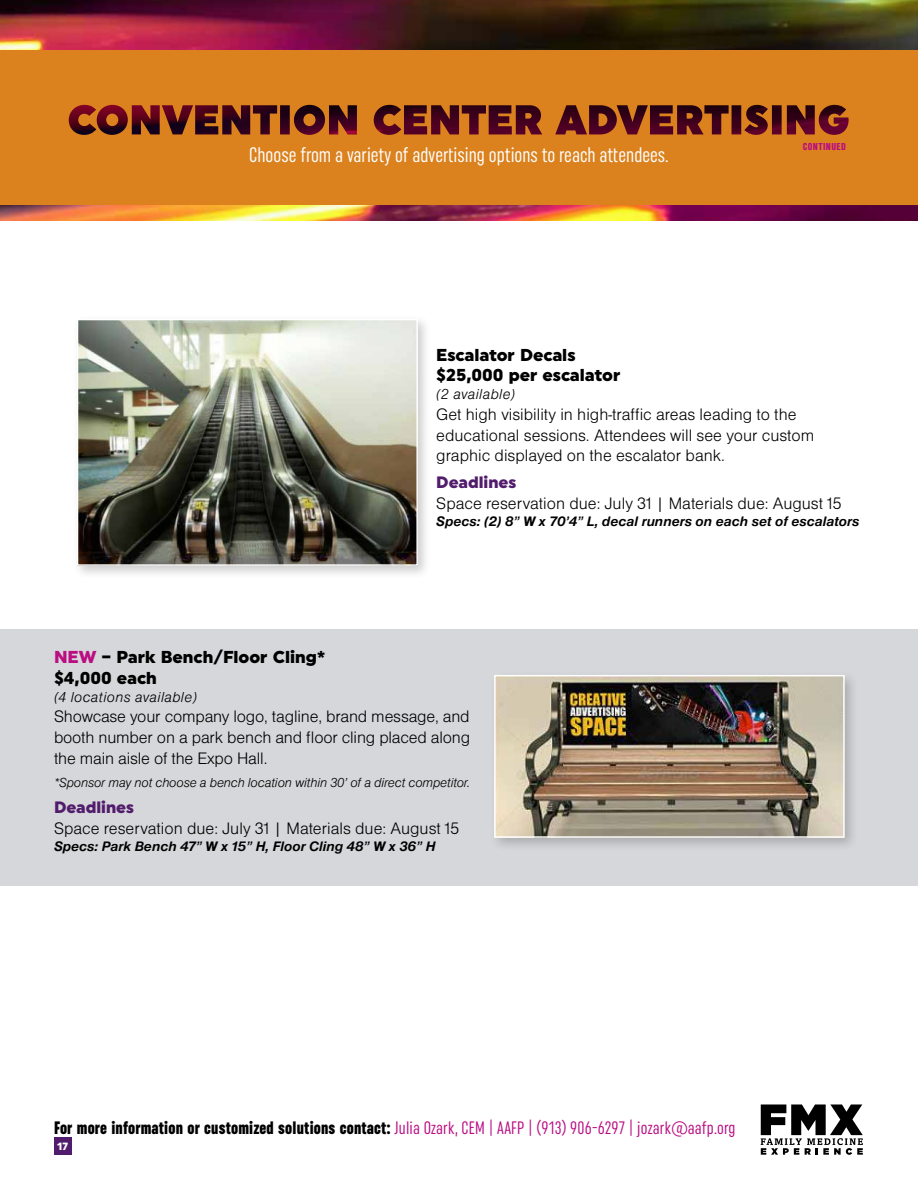
<style>
.page{position:relative;width:918px;height:1188px;background:#fff}
.page>*{position:absolute;margin:0;border:0;box-sizing:border-box;transform-origin:0 0}
.t1{font:extra-condensed 21px "Uniform";color:#fff}
.t2{font:extra-condensed 18px "Uniform";letter-spacing:.01em;color:#ba0e82}
.t3{font:17.25px/20.7px "Nimbus San D Ligh";color:#000}
.t4{font:900 17.25px/20.7px "Uniform";color:#000}
.t5{font:900 16.5px "Uniform";color:#511c6c}
.t6{font:15px "Nimbus San D Ligh Ital";letter-spacing:.025em;color:#000}
.t7{font:italic 700 14.25px "Nimbus San D";color:#000}
.t8{font:13.5px "Nimbus San D Ligh Ital";letter-spacing:-.01em;color:#000}
.t9{font:10.5px "Nimbus San D Blac Cond";letter-spacing:.035em;color:#ba0e82}
.t10{font:900 10.5px "Uniform";color:#fff}
.s1{color:#ba0e82}
.s2{font-weight:900;color:#000}
</style>
<div class="page">
<div style="left:54px;top:1137px;width:17px;height:18px;background:#511c6c"></div>
<svg style="left:761px;top:1104px;width:102px;height:51px"></svg>
<div style="left:72px;top:314px;width:360px;height:266px;background:#000;opacity:.2"></div>
<img style="left:80px;top:322px;width:335px;height:241px">
<div style="left:77px;top:319px;width:341px;height:247px;border:2px solid #fff"></div>
<div style="left:0;top:630px;width:918px;height:256px;background:#d6d7da"></div>
<div style="left:489px;top:670px;width:370px;height:182px;background:#000;opacity:.2"></div>
<img style="left:497px;top:678px;width:345px;height:157px">
<div style="left:494px;top:675px;width:351px;height:163px;border:2px solid #fff"></div>
<img style="left:0;top:0;width:918px;height:220px">
<svg style="left:0;top:51px;width:918px;height:153px;fill:#db821f"></svg>
<p class="t1" style="left:249px;top:142px;width:421px">Choose from a variety of advertising options to reach attendees.</p>
<p class="t9" style="left:803px;top:141px;width:45px">CONTINUED</p>
<p class="t4" style="left:436px;top:344px;width:186px">Escalator Decals $25,000 per escalator</p>
<p class="t6" style="left:436px;top:386px;width:80px">(2 available)</p>
<p class="t3" style="left:436px;top:404px;width:379px">Get high visibility in high-traffic areas leading to the educational sessions. Attendees will see your custom graphic displayed on the escalator bank.</p>
<p class="t5" style="left:436px;top:472px;width:82px">Deadlines</p>
<p class="t3" style="left:436px;top:492px;width:407px">Space reservation due: July 31 | Materials due: August 15</p>
<p class="t7" style="left:436px;top:513px;width:425px">Specs: (2) 8” W x 70’4” L, decal runners on each set of escalators</p>
<p class="t4" style="left:54px;top:646px;width:273px"><span class="s1">NEW</span> – Park Bench/Floor Cling* $4,000 each</p>
<p class="t6" style="left:54px;top:688px;width:144px">(4 locations available)</p>
<p class="t3" style="left:54px;top:706px;width:418px;text-align:justify">Showcase your company logo, tagline, brand message, and booth number on a park bench and floor cling placed along the main aisle of the Expo Hall.</p>
<p class="t8" style="left:54px;top:775px;width:418px">*Sponsor may not choose a bench location within 30’ of a direct competitor.</p>
<p class="t5" style="left:54px;top:798px;width:82px">Deadlines</p>
<p class="t3" style="left:54px;top:818px;width:407px">Space reservation due: July 31 | Materials due: August 15</p>
<p class="t7" style="left:54px;top:838px;width:383px">Specs: Park Bench 47” W x 15” H, Floor Cling 48” W x 36” H</p>
<p class="t2" style="left:54px;top:1117px;width:683px"><span class="s2">For more information or customized solutions contact:</span> Julia Ozark, CEM | AAFP | (913) 906-6297 | jozark@aafp.org</p>
<p class="t10" style="left:57px;top:1140px;width:13px">17</p>
</div>
